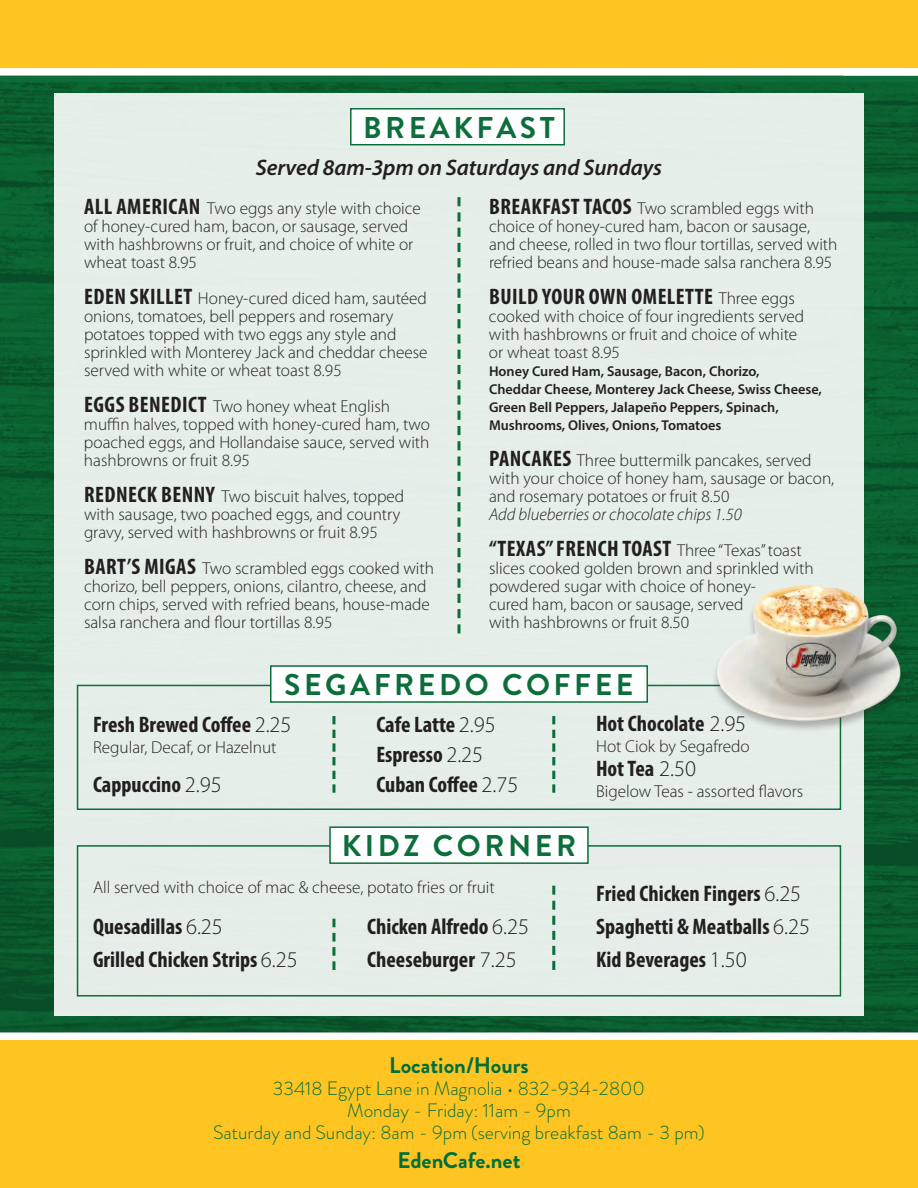
<style>
.page{position:relative;width:918px;height:1188px;background:#fff}
.page>*{position:absolute;margin:0;border:0;box-sizing:border-box;transform-origin:0 0}
.t1{font:700 30px "Brandon Grotesque";letter-spacing:.12em;color:#0c6e3a}
.t2{font:700 condensed 22.5px "Myriad Pro";color:#231f20}
.t3{font:700 condensed 22.5px "Myriad Pro";letter-spacing:.02em;color:#231f20}
.t4{font:italic 600 22.5px "Myriad Pro";letter-spacing:-.005em;color:#231f20}
.t5{font:700 22.5px "Brandon Grotesque";color:#006f3c}
.t6{font:300 19.35px "Brandon Grotesque";color:#006f3c}
.t7{font:300 17.25px/18px "Myriad Pro";color:#231f20}
.t8{font:italic 300 17.25px "Myriad Pro";color:#231f20}
.t9{font:600 14.25px/18px "Myriad Pro";color:#231f20}
.s1{font-weight:700;font-stretch:condensed;font-size:22.5px}
.s2{font-weight:300;font-stretch:normal;font-size:17.25px}
.s3{font-weight:300;font-stretch:normal}
</style>
<div class="page">
<img style="left:0;top:76px;width:917px;height:956px">
<div style="left:0;top:0;width:918px;height:72px;background:#fec422"></div>
<div style="left:0;top:1040px;width:918px;height:148px;background:#fec422"></div>
<div style="left:0;top:68px;width:918px;height:8px;background:#fff"></div>
<div style="left:54px;top:93px;width:810px;height:922px;background:#e6eee9"></div>
<div style="left:77px;top:845px;width:764px;height:152px;border:2px solid #0c6e3a"></div>
<div style="left:329px;top:826px;width:260px;height:38px;background:#fff;border:2px solid #0c6e3a"></div>
<svg style="left:332px;top:919px;width:3px;height:51px"></svg>
<svg style="left:552px;top:886px;width:3px;height:84px"></svg>
<div style="left:350px;top:108px;width:215px;height:37px;background:#fff;border:2px solid #0c6e3a"></div>
<svg style="left:458px;top:197px;width:2px;height:436px"></svg>
<div style="left:77px;top:685px;width:764px;height:125px;border:2px solid #0c6e3a"></div>
<img style="left:689px;top:562px;width:228px;height:175px">
<img style="left:786px;top:638px;width:50px;height:39px">
<svg style="left:332px;top:716px;width:3px;height:77px"></svg>
<svg style="left:552px;top:716px;width:3px;height:77px"></svg>
<div style="left:270px;top:665px;width:378px;height:38px;background:#fff;border:2px solid #0c6e3a"></div>
<img style="left:917px;top:76px;width:1px;height:957px">
<p class="t1" style="left:363px;top:106px;width:193px">BREAKFAST</p>
<p class="t4" style="left:256px;top:153px;width:408px">Served 8am-3pm on Saturdays and Sundays</p>
<p class="t7" style="left:84px;top:200px;width:338px"><span class="s1">ALL AMERICAN</span> Two eggs any style with choice</p>
<p class="t7" style="left:84px;top:218px;width:331px">of honey-cured ham, bacon, or sausage, served with hashbrowns or fruit, and choice of white or wheat toast 8.95</p>
<p class="t7" style="left:84px;top:290px;width:344px"><span class="s1">EDEN SKILLET</span> Honey-cured diced ham, sautéed</p>
<p class="t7" style="left:84px;top:308px;width:345px">onions, tomatoes, bell peppers and rosemary potatoes topped with two eggs any style and sprinkled with Monterey Jack and cheddar cheese served with white or wheat toast 8.95</p>
<p class="t7" style="left:84px;top:398px;width:307px"><span class="s1">EGGS BENEDICT</span> Two honey wheat English</p>
<p class="t7" style="left:84px;top:416px;width:348px;text-align:justify">muffin halves, topped with honey-cured ham, two poached eggs, and Hollandaise sauce, served with hashbrowns or fruit 8.95</p>
<p class="t7" style="left:84px;top:488px;width:322px"><span class="s1">REDNECK BENNY</span> Two biscuit halves, topped</p>
<p class="t7" style="left:84px;top:506px;width:318px">with sausage, two poached eggs, and country gravy, served with hashbrowns or fruit 8.95</p>
<p class="t7" style="left:84px;top:560px;width:351px"><span class="s1">BART’S MIGAS</span> Two scrambled eggs cooked with</p>
<p class="t7" style="left:84px;top:578px;width:348px">chorizo, bell peppers, onions, cilantro, cheese, and corn chips, served with refried beans, house-made salsa ranchera and flour tortillas 8.95</p>
<p class="t7" style="left:489px;top:200px;width:326px"><span class="s1">BREAKFAST TACOS</span> Two scrambled eggs with</p>
<p class="t7" style="left:489px;top:218px;width:350px">choice of honey-cured ham, bacon or sausage, and cheese, rolled in two flour tortillas, served with refried beans and house-made salsa ranchera 8.95</p>
<p class="t3" style="left:489px;top:282px;width:307px">BUILD YOUR OWN OMELETTE <span class="s2">Three eggs</span></p>
<p class="t7" style="left:489px;top:308px;width:317px">cooked with choice of four ingredients served</p>
<p class="t7" style="left:489px;top:326px;width:310px">with hashbrowns or fruit and choice of white</p>
<p class="t7" style="left:489px;top:344px;width:133px">or wheat toast 8.95</p>
<p class="t9" style="left:489px;top:362px;width:334px">Honey Cured Ham, Sausage, Bacon, Chorizo,<br>Cheddar Cheese, Monterey Jack Cheese, Swiss Cheese, Green Bell Peppers, Jalapeño Peppers, Spinach, Mushrooms, Olives, Onions, Tomatoes</p>
<p class="t7" style="left:489px;top:452px;width:347px"><span class="s1">PANCAKES</span> Three buttermilk pancakes, served with your choice of honey ham, sausage or bacon, and rosemary potatoes or fruit 8.50</p>
<p class="t8" style="left:489px;top:504px;width:254px">Add blueberries or chocolate chips 1.50</p>
<p class="t3" style="left:489px;top:534px;width:314px">“TEXAS” FRENCH TOAST <span class="s2">Three “Texas” toast</span></p>
<p class="t7" style="left:489px;top:560px;width:326px">slices cooked golden brown and sprinkled with powdered sugar with choice of honey-<br>cured ham, bacon or sausage, served<br>with hashbrowns or fruit 8.50</p>
<p class="t1" style="left:284px;top:664px;width:351px">SEGAFREDO COFFEE</p>
<p class="t2" style="left:93px;top:710px;width:200px">Fresh Brewed Coffee <span class="s3">2.25</span></p>
<p class="t7" style="left:93px;top:738px;width:185px">Regular, Decaf, or Hazelnut</p>
<p class="t2" style="left:93px;top:770px;width:130px">Cappuccino <span class="s3">2.95</span></p>
<p class="t2" style="left:376px;top:710px;width:121px">Cafe Latte <span class="s3">2.95</span></p>
<p class="t2" style="left:376px;top:740px;width:108px">Espresso <span class="s3">2.25</span></p>
<p class="t2" style="left:376px;top:770px;width:144px">Cuban Coffee <span class="s3">2.75</span></p>
<p class="t1" style="left:342px;top:825px;width:236px">KIDZ CORNER</p>
<p class="t7" style="left:93px;top:879px;width:403px">All served with choice of mac &amp; cheese, potato fries or fruit</p>
<p class="t2" style="left:93px;top:912px;width:131px">Quesadillas <span class="s3">6.25</span></p>
<p class="t2" style="left:93px;top:945px;width:206px">Grilled Chicken Strips <span class="s3">6.25</span></p>
<p class="t2" style="left:367px;top:913px;width:163px">Chicken Alfredo <span class="s3">6.25</span></p>
<p class="t2" style="left:367px;top:946px;width:151px">Cheeseburger <span class="s3">7.25</span></p>
<p class="t2" style="left:596px;top:709px;width:152px">Hot Chocolate <span class="s3">2.95</span></p>
<p class="t7" style="left:596px;top:737px;width:155px">Hot Ciok by Segafredo</p>
<p class="t2" style="left:596px;top:754px;width:102px">Hot Tea <span class="s3">2.50</span></p>
<p class="t7" style="left:596px;top:782px;width:209px">Bigelow Teas - assorted flavors</p>
<p class="t2" style="left:596px;top:879px;width:207px">Fried Chicken Fingers <span class="s3">6.25</span></p>
<p class="t2" style="left:596px;top:913px;width:215px">Spaghetti &amp; Meatballs <span class="s3">6.25</span></p>
<p class="t2" style="left:596px;top:946px;width:152px">Kid Beverages <span class="s3">1.50</span></p>
<p class="t5" style="left:389px;top:1050px;width:141px">Location/Hours</p>
<p class="t6" style="left:273px;top:1075px;width:374px">33418 Egypt Lane in Magnolia • 832-934-2800</p>
<p class="t6" style="left:347px;top:1097px;width:225px">Monday - Friday: 11am - 9pm</p>
<p class="t6" style="left:213px;top:1119px;width:493px">Saturday and Sunday: 8am - 9pm (serving breakfast 8am - 3 pm)</p>
<p class="t5" style="left:398px;top:1145px;width:124px">EdenCafe.net</p>
</div>
